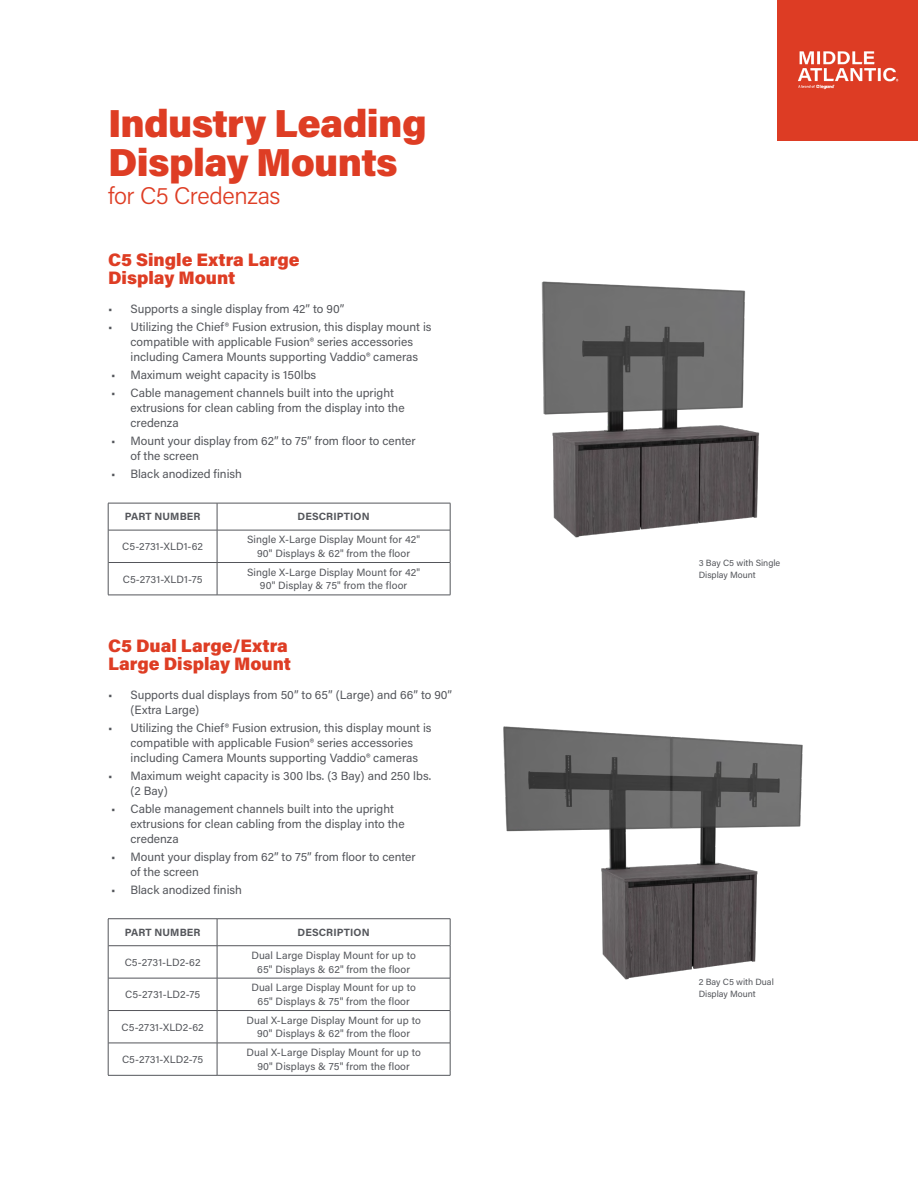
<style>
.page{position:relative;width:918px;height:1188px;background:#fff}
.page>*{position:absolute;margin:0;border:0;box-sizing:border-box;transform-origin:0 0}
.t1{font:900 39px/39px "Acumin Pro";letter-spacing:-.015em;color:#de3d24}
.t2{font:300 24px "Acumin Pro";letter-spacing:-.015em;color:#de3d24}
.t3{font:900 18px/18px "Acumin Pro";color:#de3d24}
.t4{font:12px/15px "Acumin Pro";color:#54565b}
.t5{font:10.5px/13.5px "Acumin Pro";letter-spacing:.01em;color:#54565b;text-align:center}
.t6{font:700 10.5px "Acumin Pro";letter-spacing:.01em;color:#54565b}
.t7{font:9px/12px "Acumin Pro";color:#54565b}
</style>
<div class="page">
<img style="left:778px;top:0;width:140px;height:140px">
<hr style="left:217px;top:503px;width:233px;height:1px;background:#54565b">
<hr style="left:217px;top:530px;width:233px;height:1px;background:#54565b">
<hr style="left:217px;top:562px;width:233px;height:1px;background:#54565b">
<hr style="left:217px;top:595px;width:233px;height:1px;background:#54565b">
<hr style="left:108px;top:503px;width:109px;height:1px;background:#54565b">
<hr style="left:108px;top:530px;width:109px;height:1px;background:#54565b">
<hr style="left:108px;top:562px;width:109px;height:1px;background:#54565b">
<hr style="left:108px;top:595px;width:109px;height:1px;background:#54565b">
<svg style="left:108px;top:503px;width:1px;height:27px"></svg>
<svg style="left:217px;top:503px;width:1px;height:27px"></svg>
<svg style="left:450px;top:503px;width:1px;height:27px"></svg>
<hr style="left:108px;top:530px;width:1px;height:33px;background:#54565b">
<hr style="left:217px;top:530px;width:1px;height:32px;background:#54565b">
<hr style="left:450px;top:530px;width:1px;height:33px;background:#54565b">
<hr style="left:108px;top:563px;width:1px;height:32px;background:#54565b">
<hr style="left:217px;top:563px;width:1px;height:32px;background:#54565b">
<hr style="left:450px;top:563px;width:1px;height:32px;background:#54565b">
<hr style="left:217px;top:918px;width:233px;height:1px;background:#54565b">
<hr style="left:217px;top:945px;width:233px;height:1px;background:#54565b">
<hr style="left:217px;top:978px;width:233px;height:1px;background:#54565b">
<hr style="left:217px;top:1010px;width:233px;height:1px;background:#54565b">
<hr style="left:217px;top:1043px;width:233px;height:1px;background:#54565b">
<hr style="left:217px;top:1075px;width:233px;height:1px;background:#54565b">
<hr style="left:108px;top:918px;width:109px;height:1px;background:#54565b">
<hr style="left:108px;top:945px;width:109px;height:1px;background:#54565b">
<hr style="left:108px;top:978px;width:109px;height:1px;background:#54565b">
<hr style="left:108px;top:1010px;width:109px;height:1px;background:#54565b">
<hr style="left:108px;top:1043px;width:109px;height:1px;background:#54565b">
<hr style="left:108px;top:1075px;width:109px;height:1px;background:#54565b">
<svg style="left:108px;top:919px;width:1px;height:27px"></svg>
<svg style="left:217px;top:919px;width:1px;height:27px"></svg>
<svg style="left:450px;top:919px;width:1px;height:27px"></svg>
<hr style="left:108px;top:946px;width:1px;height:32px;background:#54565b">
<hr style="left:217px;top:946px;width:1px;height:32px;background:#54565b">
<hr style="left:450px;top:946px;width:1px;height:32px;background:#54565b">
<hr style="left:108px;top:978px;width:1px;height:33px;background:#54565b">
<hr style="left:217px;top:978px;width:1px;height:32px;background:#54565b">
<hr style="left:450px;top:978px;width:1px;height:33px;background:#54565b">
<hr style="left:108px;top:1011px;width:1px;height:32px;background:#54565b">
<hr style="left:217px;top:1011px;width:1px;height:32px;background:#54565b">
<hr style="left:450px;top:1011px;width:1px;height:32px;background:#54565b">
<hr style="left:108px;top:1043px;width:1px;height:32px;background:#54565b">
<hr style="left:217px;top:1043px;width:1px;height:32px;background:#54565b">
<hr style="left:450px;top:1043px;width:1px;height:32px;background:#54565b">
<img style="left:541px;top:281px;width:219px;height:257px">
<img style="left:503px;top:726px;width:300px;height:254px">
<h1 class="t1" style="left:108px;top:102px;width:320px">Industry Leading<br>Display Mounts</h1>
<h2 class="t2" style="left:108px;top:179px;width:174px">for C5 Credenzas</h2>
<h3 class="t3" style="left:108px;top:249px;width:193px">C5 Single Extra Large<br>Display Mount</h3>
<p class="t4" style="left:108px;top:301px;width:238px">• Supports a single display from 42” to 90”</p>
<p class="t4" style="left:130px;top:319px;width:303px;text-indent:-22px">• Utilizing the Chief® Fusion extrusion, this display mount is compatible with applicable Fusion® series accessories including Camera Mounts supporting Vaddio® cameras</p>
<p class="t4" style="left:111px;top:367px;width:207px">• Maximum weight capacity is 150lbs</p>
<p class="t4" style="left:130px;top:385px;width:276px;text-indent:-19px">• Cable management channels built into the upright extrusions for clean cabling from the display into the credenza</p>
<p class="t4" style="left:130px;top:433px;width:287px;text-indent:-19px">• Mount your display from 62” to 75” from floor to center of the screen</p>
<p class="t4" style="left:111px;top:466px;width:132px">• Black anodized finish</p>
<p class="t6" style="left:125px;top:509px;width:77px">PART NUMBER</p>
<p class="t6" style="left:298px;top:509px;width:74px">DESCRIPTION</p>
<p class="t5" style="left:122px;top:539px;width:82px">C5-2731-XLD1-62</p>
<p class="t5" style="left:247px;top:533px;width:174px">Single X-Large Display Mount for 42"<br>90" Displays &amp; 62" from the floor</p>
<p class="t5" style="left:123px;top:572px;width:81px">C5-2731-XLD1-75</p>
<p class="t5" style="left:247px;top:565px;width:174px">Single X-Large Display Mount for 42"<br>90" Display &amp; 75" from the floor</p>
<h3 class="t3" style="left:108px;top:635px;width:185px">C5 Dual Large/Extra<br>Large Display Mount</h3>
<p class="t4" style="left:130px;top:687px;width:323px;text-indent:-22px">• Supports dual displays from 50” to 65” (Large) and 66” to 90” (Extra Large)</p>
<p class="t4" style="left:130px;top:720px;width:303px;text-indent:-22px">• Utilizing the Chief® Fusion extrusion, this display mount is compatible with applicable Fusion® series accessories including Camera Mounts supporting Vaddio® cameras</p>
<p class="t4" style="left:130px;top:768px;width:302px;text-indent:-22px">• Maximum weight capacity is 300 lbs. (3 Bay) and 250 lbs. (2 Bay)</p>
<p class="t4" style="left:130px;top:801px;width:276px;text-indent:-19px">• Cable management channels built into the upright extrusions for clean cabling from the display into the credenza</p>
<p class="t4" style="left:130px;top:849px;width:287px;text-indent:-19px">• Mount your display from 62” to 75” from floor to center of the screen</p>
<p class="t4" style="left:111px;top:882px;width:132px">• Black anodized finish</p>
<p class="t6" style="left:125px;top:925px;width:77px">PART NUMBER</p>
<p class="t6" style="left:298px;top:925px;width:74px">DESCRIPTION</p>
<p class="t5" style="left:125px;top:955px;width:77px">C5-2731-LD2-62</p>
<p class="t5" style="left:251px;top:948px;width:166px">Dual Large Display Mount for up to<br>65" Displays &amp; 62" from the floor</p>
<p class="t5" style="left:125px;top:987px;width:76px">C5-2731-LD2-75</p>
<p class="t5" style="left:251px;top:981px;width:166px">Dual Large Display Mount for up to<br>65" Displays &amp; 75" from the floor</p>
<p class="t5" style="left:122px;top:1020px;width:84px">C5-2731-XLD2-62</p>
<p class="t5" style="left:246px;top:1013px;width:176px">Dual X-Large Display Mount for up to<br>90" Displays &amp; 62" from the floor</p>
<p class="t5" style="left:122px;top:1052px;width:83px">C5-2731-XLD2-75</p>
<p class="t5" style="left:246px;top:1045px;width:176px">Dual X-Large Display Mount for up to<br>90" Displays &amp; 75" from the floor</p>
<p class="t7" style="left:699px;top:557px;width:83px">3 Bay C5 with Single<br>Display Mount</p>
<p class="t7" style="left:699px;top:976px;width:77px">2 Bay C5 with Dual<br>Display Mount</p>
</div>
